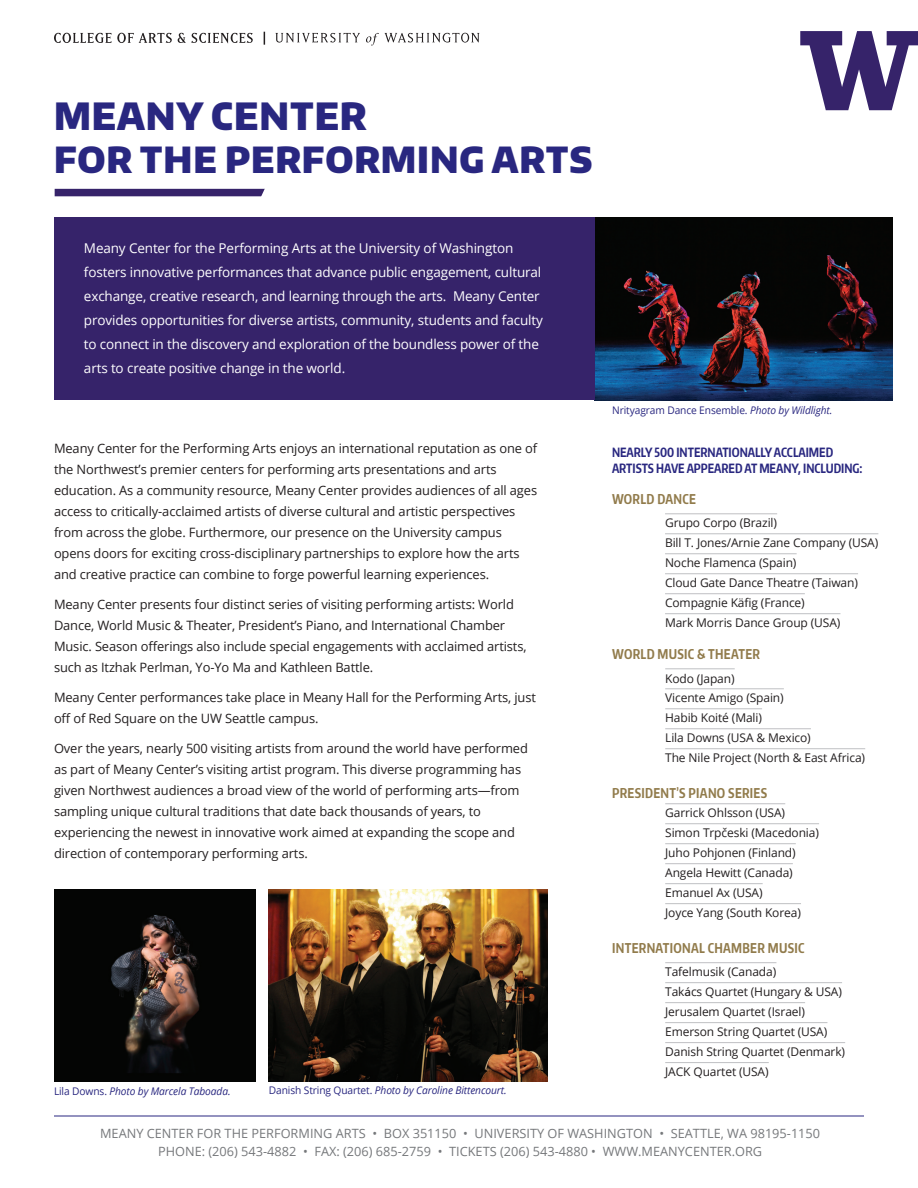
<style>
.page{position:relative;width:918px;height:1188px;background:#fff}
.page>*{position:absolute;margin:0;border:0;box-sizing:border-box;transform-origin:0 0}
.Header_main{font:900 37.5px "Encode Sans Normal";letter-spacing:.025em;color:#292780;scale:.95 1}
.Header_main-2{font:900 36px "Encode Sans Normal";letter-spacing:.025em;color:#292780;scale:.95 1}
.Intro_Text{font:13.5px/24px "Open Sans";letter-spacing:-.01em;color:#fff}
.Sidebar_Titles{font:700 13.5px "Encode Sans Compressed";letter-spacing:.025em;color:#917b4b;scale:.95 1}
.Body_main{font:12.9px/21px "Open Sans";letter-spacing:-.01em;color:#231f20}
.Address{font:12.75px "Open Sans";color:#76787b}
.Sidebar_Titles-2{font:700 12.75px/16.5px "Encode Sans Compressed";color:#292780;scale:.95 1}
.Sidebar_Text{font:12px "Open Sans";letter-spacing:-.01em;color:#231f20}
.t1{font:italic 10.5px "Open Sans";letter-spacing:-.01em;color:#292780}
.t2{font:10.5px "Open Sans";letter-spacing:-.01em;color:#292780}
.s1{font-style:normal}
.s2{font-style:italic}
.s3{font-family:"Frutiger LT Std"}
</style>
<div class="page">
<hr style="left:54px;top:1116px;width:810px;height:1px;background:#292780">
<hr style="left:665px;top:514px;width:112px;height:1px;background:#bfc0c3">
<hr style="left:665px;top:534px;width:213px;height:1px;background:#bfc0c3">
<hr style="left:665px;top:554px;width:132px;height:1px;background:#bfc0c3">
<hr style="left:665px;top:573px;width:193px;height:1px;background:#bfc0c3">
<hr style="left:665px;top:593px;width:140px;height:1px;background:#bfc0c3">
<hr style="left:665px;top:613px;width:175px;height:1px;background:#bfc0c3">
<hr style="left:665px;top:669px;width:70px;height:1px;background:#bfc0c3">
<hr style="left:665px;top:689px;width:119px;height:1px;background:#bfc0c3">
<hr style="left:665px;top:709px;width:97px;height:1px;background:#bfc0c3">
<hr style="left:665px;top:728px;width:146px;height:1px;background:#bfc0c3">
<hr style="left:665px;top:748px;width:200px;height:1px;background:#bfc0c3">
<hr style="left:665px;top:803px;width:120px;height:1px;background:#bfc0c3">
<hr style="left:665px;top:823px;width:154px;height:1px;background:#bfc0c3">
<hr style="left:665px;top:843px;width:131px;height:1px;background:#bfc0c3">
<hr style="left:665px;top:863px;width:128px;height:1px;background:#bfc0c3">
<hr style="left:665px;top:883px;width:98px;height:1px;background:#bfc0c3">
<hr style="left:665px;top:903px;width:136px;height:1px;background:#bfc0c3">
<hr style="left:665px;top:962px;width:111px;height:1px;background:#bfc0c3">
<hr style="left:665px;top:982px;width:177px;height:1px;background:#bfc0c3">
<hr style="left:665px;top:1002px;width:140px;height:1px;background:#bfc0c3">
<hr style="left:665px;top:1022px;width:162px;height:1px;background:#bfc0c3">
<hr style="left:665px;top:1042px;width:180px;height:1px;background:#bfc0c3">
<hr style="left:665px;top:1062px;width:104px;height:1px;background:#bfc0c3">
<img style="left:595px;top:218px;width:297px;height:182px">
<img style="left:54px;top:889px;width:202px;height:192px">
<img style="left:269px;top:889px;width:278px;height:192px">
<svg style="left:800px;top:31px;width:118px;height:79px"></svg>
<svg style="left:264px;top:32px;width:1px;height:13px"></svg>
<svg style="left:275px;top:33px;width:205px;height:13px"></svg>
<svg style="left:54px;top:33px;width:57px;height:10px"></svg>
<svg style="left:117px;top:33px;width:55px;height:10px"></svg>
<svg style="left:178px;top:33px;width:75px;height:11px"></svg>
<div style="left:55px;top:189px;width:211px;height:7px;background:#36236a"></div>
<svg style="left:257px;top:188px;width:9px;height:9px"></svg>
<div style="left:55px;top:218px;width:540px;height:182px;background:#36236a"></div>
<p class="Header_main" style="left:54px;top:91px;width:331px">MEANY CENTER</p>
<p class="Header_main-2" style="left:54px;top:136px;width:568px">FOR THE PERFORMING ARTS</p>
<p class="Intro_Text" style="left:84px;top:236px;width:461px">Meany Center for the Performing Arts at the University of Washington fosters innovative performances that advance public engagement, cultural exchange, creative research, and learning through the arts. Meany Center provides opportunities for diverse artists, community, students and faculty to connect in the discovery and exploration of the boundless power of the arts to create positive change in the world.</p>
<p class="Body_main" style="left:54px;top:437px;width:485px">Meany Center for the Performing Arts enjoys an international reputation as one of the Northwest’s premier centers for performing arts presentations and arts education. As a community resource, Meany Center provides audiences of all ages access to critically-acclaimed artists of diverse cultural and artistic perspectives from across the globe. Furthermore, our presence on the University campus opens doors for exciting cross-disciplinary partnerships to explore how the arts and creative practice can combine to forge powerful learning experiences.</p>
<p class="Body_main" style="left:54px;top:593px;width:474px">Meany Center presents four distinct series of visiting performing artists: World Dance, World Music &amp; Theater, President’s Piano, and International Chamber Music. Season offerings also include special engagements with acclaimed artists, such as Itzhak Perlman, Yo-Yo Ma and Kathleen Battle.</p>
<p class="Body_main" style="left:54px;top:686px;width:483px">Meany Center performances take place in Meany Hall for the Performing Arts, just off of Red Square on the UW Seattle campus.</p>
<p class="Body_main" style="left:54px;top:737px;width:475px">Over the years, nearly 500 visiting artists from around the world have performed as part of Meany Center’s visiting artist program. This diverse programming has given Northwest audiences a broad view of the world of performing arts—from sampling unique cultural traditions that date back thousands of years, to experiencing the newest in innovative work aimed at expanding the scope and direction of contemporary performing arts.</p>
<p class="t1" style="left:54px;top:1084px;width:178px"><span class="s1">Lila Downs.</span> Photo by Marcela Taboada.</p>
<p class="t1" style="left:269px;top:1083px;width:239px"><span class="s1">Danish String Quartet.</span> Photo by Caroline Bittencourt.</p>
<p class="t2" style="left:612px;top:403px;width:222px">Nrityagram Dance Ensemble. <span class="s2">Photo by Wildlight.</span></p>
<p class="Sidebar_Titles-2" style="left:612px;top:443px;width:265px">NEARLY 500 INTERNATIONALLY ACCLAIMED<br>ARTISTS HAVE APPEARED AT MEANY, INCLUDING:</p>
<p class="Sidebar_Titles" style="left:612px;top:490px;width:90px">WORLD DANCE</p>
<p class="Sidebar_Text" style="left:665px;top:515px;width:114px">Grupo Corpo (Brazil)</p>
<p class="Sidebar_Text" style="left:665px;top:535px;width:215px">Bill T. Jones/Arnie Zane Company (USA)</p>
<p class="Sidebar_Text" style="left:665px;top:555px;width:133px">Noche Flamenca (Spain)</p>
<p class="Sidebar_Text" style="left:665px;top:575px;width:194px">Cloud Gate Dance Theatre (Taiwan)</p>
<p class="Sidebar_Text" style="left:665px;top:595px;width:141px">Compagnie Käfig (France)</p>
<p class="Sidebar_Text" style="left:665px;top:615px;width:177px">Mark Morris Dance Group (USA)</p>
<p class="Sidebar_Titles" style="left:612px;top:645px;width:157px">WORLD MUSIC &amp; THEATER</p>
<p class="Sidebar_Text" style="left:665px;top:670px;width:71px">Kodo (Japan)</p>
<p class="Sidebar_Text" style="left:665px;top:690px;width:120px">Vicente Amigo (Spain)</p>
<p class="Sidebar_Text" style="left:665px;top:710px;width:98px">Habib Koité (Mali)</p>
<p class="Sidebar_Text" style="left:665px;top:730px;width:147px">Lila Downs (USA &amp; Mexico)</p>
<p class="Sidebar_Text" style="left:665px;top:750px;width:201px">The Nile Project (North &amp; East Africa)</p>
<p class="Sidebar_Titles" style="left:612px;top:784px;width:165px">PRESIDENT’S PIANO SERIES</p>
<p class="Sidebar_Text" style="left:665px;top:805px;width:121px">Garrick Ohlsson (USA)</p>
<p class="Sidebar_Text" style="left:665px;top:825px;width:155px">Simon Trpčeski (Macedonia)</p>
<p class="Sidebar_Text" style="left:665px;top:845px;width:132px">Juho Pohjonen (Finland)</p>
<p class="Sidebar_Text" style="left:665px;top:865px;width:129px">Angela Hewitt (Canada)</p>
<p class="Sidebar_Text" style="left:665px;top:885px;width:99px">Emanuel Ax (USA)</p>
<p class="Sidebar_Text" style="left:665px;top:905px;width:137px">Joyce Yang (South Korea)</p>
<p class="Sidebar_Titles" style="left:612px;top:939px;width:204px">INTERNATIONAL CHAMBER MUSIC</p>
<p class="Sidebar_Text" style="left:665px;top:964px;width:113px">Tafelmusik (Canada)</p>
<p class="Sidebar_Text" style="left:665px;top:984px;width:178px">Tak<span class="s3">á</span>cs Quartet (Hungary &amp; USA)</p>
<p class="Sidebar_Text" style="left:665px;top:1004px;width:141px">Jerusalem Quartet (Israel)</p>
<p class="Sidebar_Text" style="left:665px;top:1024px;width:164px">Emerson String Quartet (USA)</p>
<p class="Sidebar_Text" style="left:665px;top:1044px;width:181px">Danish String Quartet (Denmark)</p>
<p class="Sidebar_Text" style="left:665px;top:1064px;width:105px">JACK Quartet (USA)</p>
<p class="Address" style="left:100px;top:1125px;width:722px">MEANY CENTER FOR THE PERFORMING ARTS • BOX 351150 • UNIVERSITY OF WASHINGTON • SEATTLE, WA 98195-1150</p>
<p class="Address" style="left:158px;top:1143px;width:606px">PHONE: (206) 543-4882 • FAX: (206) 685-2759 • TICKETS (206) 543-4880 • WWW.MEANYCENTER.ORG</p>
</div>
